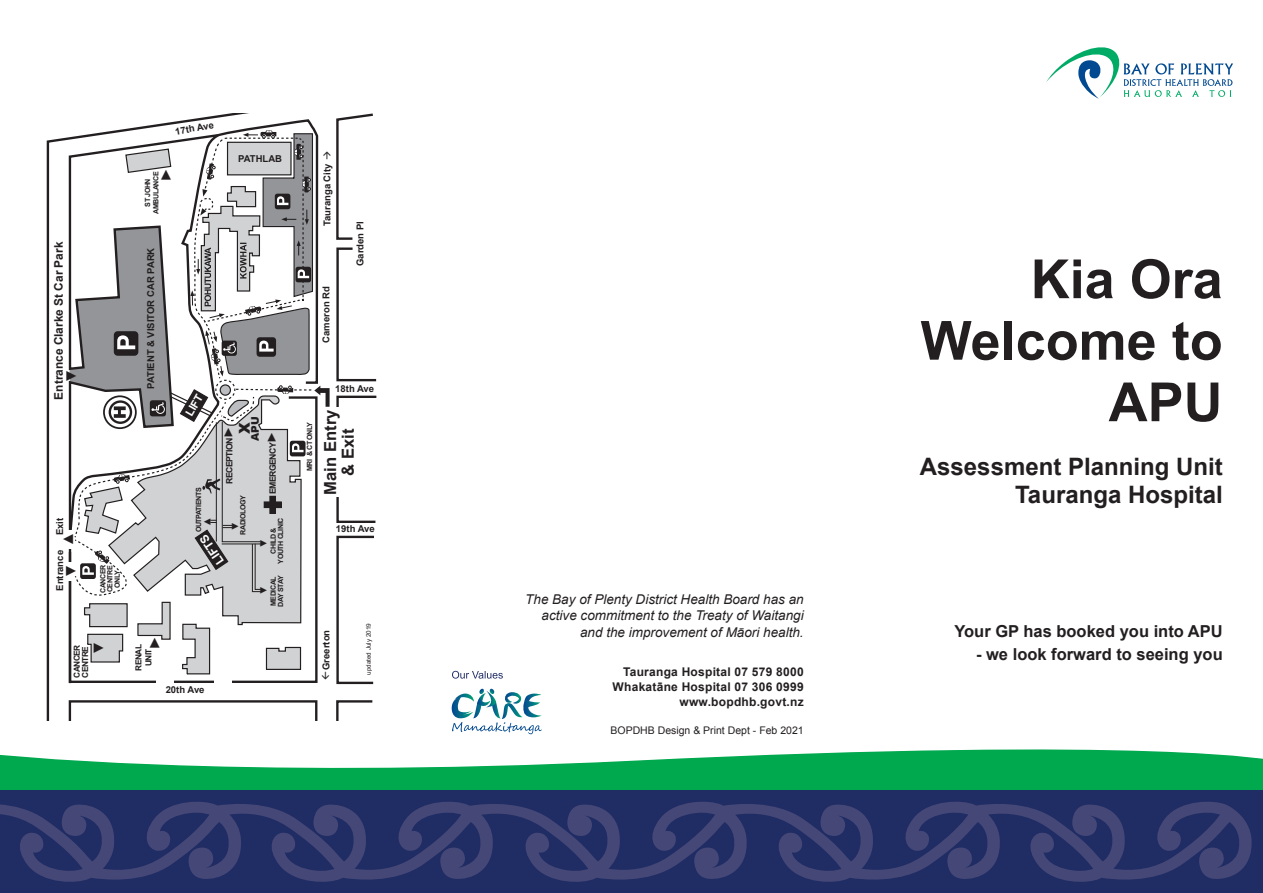
<style>
.page{position:relative;width:1263px;height:893px;background:#fff}
.page>*{position:absolute;margin:0;border:0;box-sizing:border-box;transform-origin:0 0}
.t1{font:700 54px/61.5px "Arial";color:#231f20;text-align:right}
.t2{font:700 24px/28.5px "Arial";color:#231f20;text-align:right}
.t3{font:700 16.65px/17.9px "Arial";color:#231f20;text-align:center}
.t4{font:700 16.5px "Arial";color:#231f20}
.t5{font:900 15px "Arial";color:#231f20}
.t6{font:700 14.25px "Arial";color:#231f20}
.t7{font:italic 13.5px/16.2px "Arial";color:#231f20;text-align:right}
.t8{font:700 12px/15px "Arial";letter-spacing:.02em;color:#231f20;text-align:right}
.t9{font:700 11.85px "Arial";color:#231f20}
.t10{font:700 11.85px "Arial";color:#fff}
.t11{font:700 11.1px "Arial";color:#fff}
.t12{font:10.5px "Arial";color:#231f20}
.t13{font:900 10.5px "Arial";color:#231f20}
.t14{font:700 9.45px "Arial";color:#231f20}
.t15{font:700 8.7px "Arial";letter-spacing:-.06em;color:#231f20}
.t16{font:700 8.25px/8.2px "Arial";letter-spacing:-.06em;color:#231f20}
.t17{font:700 7.05px/7.1px "Arial";letter-spacing:-.06em;color:#231f20;text-align:center}
.t18{font:6.3px "Arial";color:#231f20}
.s1{font-size:11.85px}
</style>
<div class="page">
<svg style="left:46px;top:137px;width:272px;height:583px"></svg>
<div style="left:66px;top:530px;width:8px;height:19px;background:#fff"></div>
<div style="left:66px;top:562px;width:8px;height:18px;background:#fff"></div>
<div style="left:214px;top:679px;width:18px;height:8px;background:#fff"></div>
<svg style="left:69px;top:700px;width:248px;height:20px"></svg>
<svg style="left:336px;top:700px;width:37px;height:20px"></svg>
<svg style="left:0;top:749px;width:1263px;height:41px"></svg>
<svg style="left:0;top:790px;width:1263px;height:103px;background:#2c356a"></svg>
<svg style="left:1046px;top:47px;width:187px;height:52px"></svg>
<svg style="left:452px;top:671px;width:51px;height:8px"></svg>
<svg style="left:451px;top:689px;width:91px;height:45px"></svg>
<svg style="left:69px;top:113px;width:308px;height:572px"></svg>
<p class="t9" style="left:50px;top:399px;width:159px;rotate:-90deg">Entrance Clarke St Car Park</p>
<h3 class="t6" style="left:61px;top:383px;width:16px;rotate:-90deg">▼</h3>
<p class="t14" style="left:53px;top:535px;width:19px;rotate:-90deg">Exit</p>
<p class="t14" style="left:53px;top:591px;width:42px;rotate:-90deg">Entrance</p>
<h3 class="t6" style="left:79px;top:532px;width:16px;rotate:90deg">▼</h3>
<h3 class="t6" style="left:61px;top:578px;width:16px;rotate:-90deg">▼</h3>
<p class="t17" style="left:100px;top:593px;width:30px;rotate:-90deg">CANCER<br>CENTRE<br>ONLY</p>
<p class="t16" style="left:73px;top:678px;width:35px;rotate:-90deg">CANCER<br>CENTRE</p>
<h3 class="t6" style="left:88px;top:655px;width:16px;rotate:-90deg">▼</h3>
<p class="t14" style="left:174px;top:125px;width:40px;rotate:-10deg">17th Ave</p>
<p class="t17" style="left:143px;top:214px;width:44px;line-height:8.6px;rotate:-90deg">ST JOHN<br>AMBULANCE</p>
<h3 class="t6" style="left:173px;top:185px;width:16px;rotate:-180deg">▼</h3>
<p class="t14" style="left:144px;top:389px;width:143px;rotate:-90deg">PATIENT &amp; VISITOR CAR PARK</p>
<p class="t14" style="left:238px;top:152px;width:45px">PATHLAB</p>
<p class="t11" style="left:182px;top:411px;width:25px;rotate:-60deg">LIFT</p>
<h3 class="t5" style="left:233px;top:434px;width:13px;rotate:-90deg">X</h3>
<p class="t13" style="left:247px;top:441px;width:26px;rotate:-90deg">APU</p>
<p class="t15" style="left:223px;top:484px;width:59px;rotate:-90deg">RECEPTION<span class="s1">►</span></p>
<p class="t15" style="left:267px;top:494px;width:65px;rotate:-90deg">EMERGENCY<span class="s1">►</span></p>
<p class="t17" style="left:195px;top:532px;width:46px;rotate:-90deg">OUTPATIENTS</p>
<p class="t17" style="left:240px;top:535px;width:41px;rotate:-90deg">RADIOLOGY</p>
<p class="t17" style="left:270px;top:564px;width:47px;rotate:-90deg">CHILD &amp;<br>YOUTH CLINIC</p>
<p class="t14" style="left:214px;top:517px;width:11px;rotate:90deg">▼</p>
<p class="t14" style="left:229px;top:531px;width:11px;rotate:-90deg">▼</p>
<p class="t10" style="left:214px;top:568px;width:34px;rotate:-124deg">LIFTS</p>
<p class="t14" style="left:257px;top:548px;width:11px;rotate:-90deg">▼</p>
<h3 class="t6" style="left:162px;top:653px;width:16px;rotate:-180deg">▼</h3>
<p class="t16" style="left:134px;top:671px;width:28px;line-height:9.9px;text-align:center;rotate:-90deg">RENAL<br>UNIT</p>
<p class="t14" style="left:166px;top:683px;width:40px">20th Ave</p>
<p class="t14" style="left:257px;top:595px;width:11px;rotate:-90deg">▼</p>
<p class="t17" style="left:270px;top:607px;width:33px;text-align:left;rotate:-90deg">MEDICAL<br>DAY STAY</p>
<p class="t14" style="left:320px;top:226px;width:77px;rotate:-90deg">Tauranga City →</p>
<p class="t14" style="left:319px;top:343px;width:58px;rotate:-90deg">Cameron Rd</p>
<p class="t14" style="left:354px;top:266px;width:46px;rotate:-90deg">Garden Pl</p>
<p class="t17" style="left:306px;top:471px;width:51px;rotate:-90deg">MRI &amp; CT ONLY</p>
<p class="t14" style="left:335px;top:382px;width:40px">18th Ave</p>
<h3 class="t3" style="left:321px;top:495px;width:86px;rotate:-90deg">Main Entry &amp; Exit</h3>
<p class="t14" style="left:336px;top:522px;width:40px">19th Ave</p>
<p class="t14" style="left:319px;top:670px;width:42px;rotate:-90deg">Greerton</p>
<p class="t18" style="left:364px;top:675px;width:53px;rotate:-90deg">updated July 2019</p>
<h3 class="t7" style="left:525px;top:592px;width:280px">The Bay of Plenty District Health Board has an active commitment to the Treaty of Waitangi and the improvement of Māori health.</h3>
<p class="t8" style="left:613px;top:664px;width:193px">Tauranga Hospital 07 579 8000<br>Whakatāne Hospital 07 306 0999 www.bopdhb.govt.nz</p>
<p class="t12" style="left:610px;top:723px;width:195px">BOPDHB Design &amp; Print Dept - Feb 2021</p>
<h1 class="t1" style="left:920px;top:250px;width:304px">Kia Ora<br>Welcome to<br>APU</h1>
<h2 class="t2" style="left:920px;top:453px;width:304px">Assessment Planning Unit<br>Tauranga Hospital</h2>
<h3 class="t4" style="left:954px;top:620px;width:270px">Your GP has booked you into APU</h3>
<h3 class="t4" style="left:976px;top:643px;width:248px">- we look forward to seeing you</h3>
</div>
